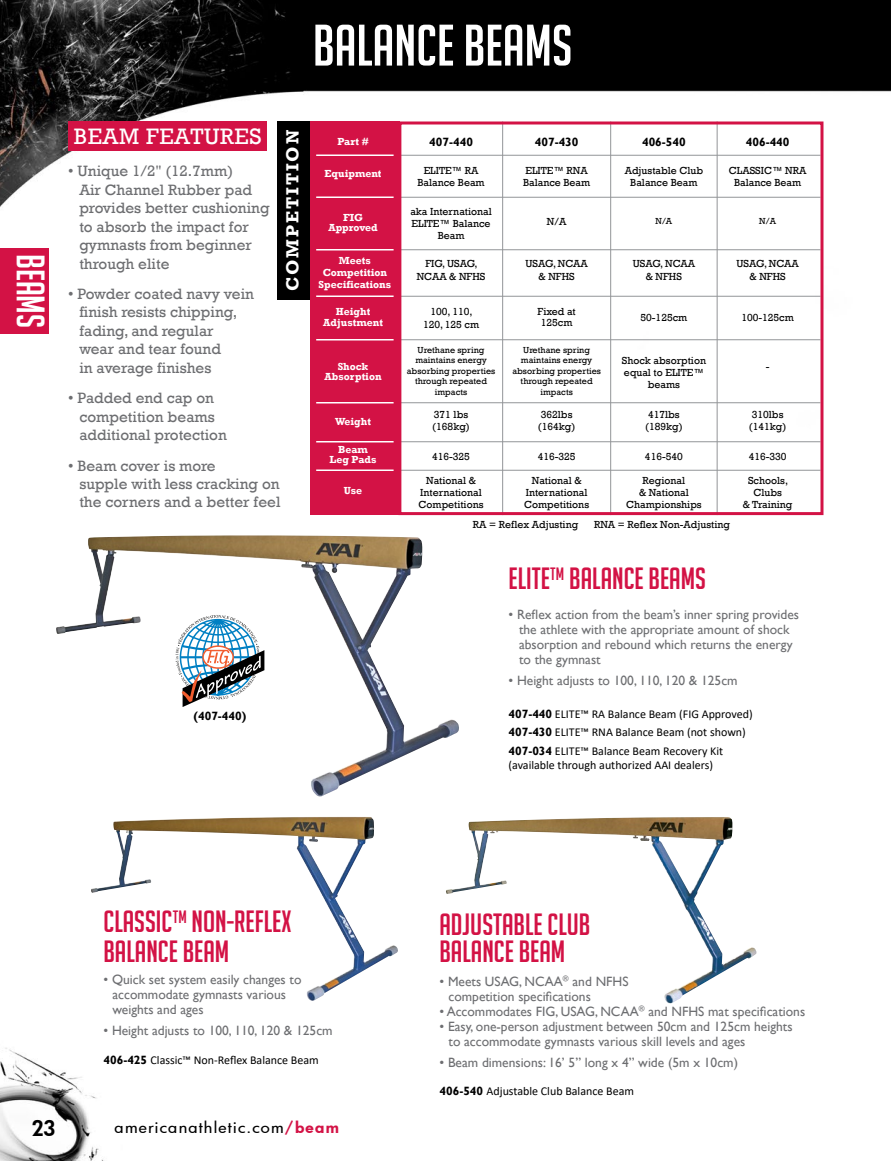
<style>
.page{position:relative;width:891px;height:1161px;background:#fff}
.page>*{position:absolute;margin:0;border:0;box-sizing:border-box;transform-origin:0 0}
.t1{font:57px "Big Noodle Titling";color:#fff}
.t2{font:38.7px "Big Noodle Titling";color:#fff}
.t3{font:30px/27px "Big Noodle Titling";color:#d31245}
.t4{font:22.95px "Rockwell";letter-spacing:.025em;color:#fff}
.t5{font:800 21px "Futura";color:#000}
.t6{font:700 18px "Rockwell";letter-spacing:.11em;color:#fff}
.t7{font:15.3px/18.5px "Rockwell";color:#6d6e71}
.t8{font:500 15px "Futura";letter-spacing:.07em;color:#000;scale:1.1 1}
.t9{font:13.5px/15px "Gill Sans";color:#6d6e71}
.t10{font:12px/18px "Calibri";color:#000}
.t11{font:700 12px "Gill Sans";color:#000}
.t12{font:10.5px/12px "Rockwell";color:#000;text-align:center}
.t13{font:700 10.5px/10.5px "Rockwell";color:#fff;text-align:center}
.t14{font:9px/10.5px "Rockwell";color:#000;text-align:center}
.s1{font-family:"Gill Sans";font-weight:700}
.s2{font-weight:800;color:#d31245}
</style>
<div class="page">
<img style="left:0;top:0;width:891px;height:1161px">
<div style="left:0;top:248px;width:49px;height:86px;background:#d31245"></div>
<img style="left:56px;top:535px;width:403px;height:261px">
<svg style="left:175px;top:615px;width:89px;height:92px"></svg>
<div style="left:310px;top:122px;width:90px;height:393px;background:#d31245"></div>
<hr style="left:502px;top:122px;width:1px;height:393px;background:#939598">
<hr style="left:400px;top:470px;width:420px;height:1px;background:#939598">
<hr style="left:400px;top:441px;width:420px;height:1px;background:#939598">
<hr style="left:400px;top:402px;width:420px;height:1px;background:#939598">
<hr style="left:400px;top:339px;width:420px;height:1px;background:#939598">
<hr style="left:400px;top:296px;width:420px;height:1px;background:#939598">
<hr style="left:400px;top:249px;width:420px;height:1px;background:#939598">
<hr style="left:400px;top:197px;width:420px;height:1px;background:#939598">
<hr style="left:400px;top:155px;width:420px;height:1px;background:#939598">
<hr style="left:316px;top:470px;width:78px;height:1px;background:#fff">
<hr style="left:316px;top:441px;width:78px;height:1px;background:#fff">
<hr style="left:316px;top:402px;width:78px;height:2px;background:#fff">
<hr style="left:316px;top:339px;width:78px;height:1px;background:#fff">
<hr style="left:316px;top:296px;width:78px;height:1px;background:#fff">
<hr style="left:316px;top:249px;width:78px;height:1px;background:#fff">
<hr style="left:316px;top:196px;width:78px;height:2px;background:#fff">
<hr style="left:316px;top:154px;width:78px;height:2px;background:#fff">
<hr style="left:610px;top:122px;width:1px;height:393px;background:#939598">
<hr style="left:717px;top:122px;width:1px;height:393px;background:#939598">
<div style="left:398px;top:122px;width:426px;height:393px;border:3px solid #d31245"></div>
<div style="left:277px;top:122px;width:33px;height:178px;background:#000"></div>
<div style="left:68px;top:122px;width:199px;height:29px;background:#d31245"></div>
<img style="left:446px;top:817px;width:311px;height:187px">
<img style="left:91px;top:817px;width:307px;height:184px">
<h1 class="t1" style="left:313px;top:15px;width:261px">BALANCE BEAMS</h1>
<h2 class="t2" style="left:51px;top:254px;width:76px;rotate:90deg">BEAMS</h2>
<h3 class="t4" style="left:74px;top:123px;width:189px">BEAM FEATURES</h3>
<h3 class="t6" style="left:282px;top:291px;width:163px;rotate:-90deg">COMPETITION</h3>
<p class="t7" style="left:79px;top:162px;width:192px;text-indent:-11px">• Unique 1/2" (12.7mm)<br>Air Channel Rubber pad provides better cushioning to absorb the impact for gymnasts from beginner through elite</p>
<p class="t7" style="left:79px;top:285px;width:176px;text-indent:-11px">• Powder coated navy vein finish resists chipping, fading, and regular<br>wear and tear found<br>in average finishes</p>
<p class="t7" style="left:79px;top:389px;width:149px;text-indent:-11px">• Padded end cap on competition beams additional protection</p>
<p class="t7" style="left:79px;top:456px;width:203px;text-indent:-11px">• Beam cover is more<br>supple with less cracking on the corners and a better feel</p>
<p class="t11" style="left:193px;top:709px;width:54px">(407-440)</p>
<p class="t13" style="left:337px;top:136px;width:33px">Part #</p>
<p class="t11" style="left:429px;top:134px;width:45px">407-440</p>
<p class="t11" style="left:535px;top:134px;width:45px">407-430</p>
<p class="t13" style="left:325px;top:168px;width:58px">Equipment</p>
<p class="t13" style="left:328px;top:212px;width:51px">FIG<br>Approved</p>
<p class="t13" style="left:319px;top:254px;width:74px;line-height:12px">Meets<br>Competition<br>Specifications</p>
<p class="t12" style="left:417px;top:165px;width:69px">ELITE™ RA<br>Balance Beam</p>
<p class="t12" style="left:410px;top:206px;width:83px">aka International<br>ELITE™ Balance<br>Beam</p>
<p class="t12" style="left:417px;top:258px;width:70px;line-height:12.6px">FIG, USAG,<br>NCAA &amp; NFHS</p>
<p class="t12" style="left:523px;top:165px;width:69px;text-align:left">ELITE™ RNA<br>Balance Beam</p>
<p class="t12" style="left:547px;top:216px;width:21px">N/A</p>
<p class="t12" style="left:526px;top:257px;width:64px;line-height:12.6px">USAG, NCAA &amp; NFHS</p>
<p class="t11" style="left:642px;top:134px;width:45px">406-540</p>
<p class="t12" style="left:625px;top:165px;width:80px">Adjustable Club<br>Balance Beam</p>
<p class="t14" style="left:656px;top:216px;width:18px">N/A</p>
<p class="t12" style="left:633px;top:257px;width:64px;line-height:12.6px">USAG, NCAA &amp; NFHS</p>
<p class="t11" style="left:746px;top:134px;width:45px">406-440</p>
<p class="t12" style="left:729px;top:165px;width:79px">CLASSIC™ NRA<br>Balance Beam</p>
<p class="t14" style="left:759px;top:216px;width:18px">N/A</p>
<p class="t12" style="left:737px;top:257px;width:64px;line-height:12.6px">USAG, NCAA &amp; NFHS</p>
<p class="t13" style="left:323px;top:307px;width:61px">Height<br>Adjustment</p>
<p class="t12" style="left:423px;top:306px;width:58px;line-height:12.6px">100, 110,<br>120, 125 cm</p>
<p class="t12" style="left:538px;top:307px;width:40px;line-height:10.5px">Fixed at<br>125cm</p>
<p class="t12" style="left:641px;top:312px;width:48px">50-125cm</p>
<p class="t12" style="left:741px;top:312px;width:54px">100-125cm</p>
<p class="t13" style="left:325px;top:361px;width:58px">Shock<br>Absorption</p>
<p class="t13" style="left:335px;top:416px;width:37px">Weight</p>
<p class="t13" style="left:330px;top:444px;width:48px">Beam<br>Leg Pads</p>
<p class="t13" style="left:344px;top:486px;width:20px">Use</p>
<p class="t14" style="left:407px;top:345px;width:90px">Urethane spring maintains energy absorbing properties through repeated impacts</p>
<p class="t12" style="left:432px;top:408px;width:39px;line-height:12.6px;text-align:left">371 lbs (168kg)</p>
<p class="t12" style="left:432px;top:450px;width:39px">416-325</p>
<p class="t12" style="left:419px;top:474px;width:66px">National &amp;<br>International<br>Competitions</p>
<p class="t14" style="left:512px;top:345px;width:90px">Urethane spring maintains energy absorbing properties through repeated impacts</p>
<p class="t12" style="left:538px;top:408px;width:39px;line-height:12.6px;text-align:left">362lbs (164kg)</p>
<p class="t12" style="left:538px;top:451px;width:39px">416-325</p>
<p class="t12" style="left:524px;top:474px;width:66px">National &amp;<br>International<br>Competitions</p>
<p class="t12" style="left:622px;top:355px;width:86px">Shock absorption equal to ELITE™ beams</p>
<p class="t12" style="left:645px;top:408px;width:39px;line-height:12.6px;text-align:left">417lbs (189kg)</p>
<p class="t12" style="left:645px;top:451px;width:39px">416-540</p>
<p class="t12" style="left:626px;top:474px;width:77px">Regional<br>&amp; National<br>Championships</p>
<p class="t12" style="left:766px;top:361px;width:5px">-</p>
<p class="t12" style="left:749px;top:408px;width:39px;line-height:12.6px;text-align:left">310lbs (141kg)</p>
<p class="t12" style="left:749px;top:451px;width:39px">416-330</p>
<p class="t12" style="left:743px;top:474px;width:51px">Schools,<br>Clubs<br>&amp; Training</p>
<p class="t12" style="left:473px;top:519px;width:107px">RA = Reflex Adjusting</p>
<p class="t12" style="left:594px;top:519px;width:138px">RNA = Reflex Non-Adjusting</p>
<h3 class="t3" style="left:508px;top:564px;width:199px">ELITE™ BALANCE BEAMS</h3>
<p class="t9" style="left:519px;top:607px;width:282px;text-indent:-11px">• Reflex action from the beam’s inner spring provides the athlete with the appropriate amount of shock absorption and rebound which returns the energy to the gymnast</p>
<p class="t9" style="left:508px;top:673px;width:231px">• Height adjusts to 100, 110, 120 &amp; 125cm</p>
<p class="t10" style="left:508px;top:704px;width:246px"><span class="s1">407-440</span> ELITE™ RA Balance Beam (FIG Approved)<br><span class="s1">407-430</span> ELITE™ RNA Balance Beam (not shown)</p>
<p class="t10" style="left:508px;top:744px;width:216px;line-height:13.5px"><span class="s1">407-034</span> ELITE™ Balance Beam Recovery Kit (available through authorized AAI dealers)</p>
<h3 class="t5" style="left:32px;top:1115px;width:25px">23</h3>
<h3 class="t3" style="left:104px;top:906px;width:189px;line-height:30px">CLASSIC™ NON-REFLEX<br>BALANCE BEAM</h3>
<p class="t9" style="left:112px;top:973px;width:190px;text-indent:-9px">• Quick set system easily changes to accommodate gymnasts various weights and ages</p>
<p class="t9" style="left:103px;top:1024px;width:231px">• Height adjusts to 100, 110, 120 &amp; 125cm</p>
<p class="t10" style="left:104px;top:1051px;width:217px"><span class="s1">406-425</span> Classic™ Non-Reflex Balance Beam</p>
<p class="t8" style="left:115px;top:1117px;width:205px">americanathletic.com<span class="s2">/beam</span></p>
<h3 class="t3" style="left:440px;top:911px;width:152px">ADJUSTABLE CLUB<br>BALANCE BEAM</h3>
<p class="t9" style="left:448px;top:974px;width:182px;text-indent:-9px">• Meets USAG, NCAA<sup>®</sup> and NFHS competition specifications</p>
<p class="t9" style="left:439px;top:1004px;width:367px">• Accommodates FIG, USAG, NCAA<sup>®</sup> and NFHS mat specifications</p>
<p class="t9" style="left:449px;top:1019px;width:346px;text-indent:-9px">• Easy, one-person adjustment between 50cm and 125cm heights to accommodate gymnasts various skill levels and ages</p>
<p class="t9" style="left:440px;top:1055px;width:300px">• Beam dimensions: 16’ 5” long x 4” wide (5m x 10cm)</p>
<p class="t10" style="left:440px;top:1082px;width:196px"><span class="s1">406-540</span> Adjustable Club Balance Beam</p>
</div>
